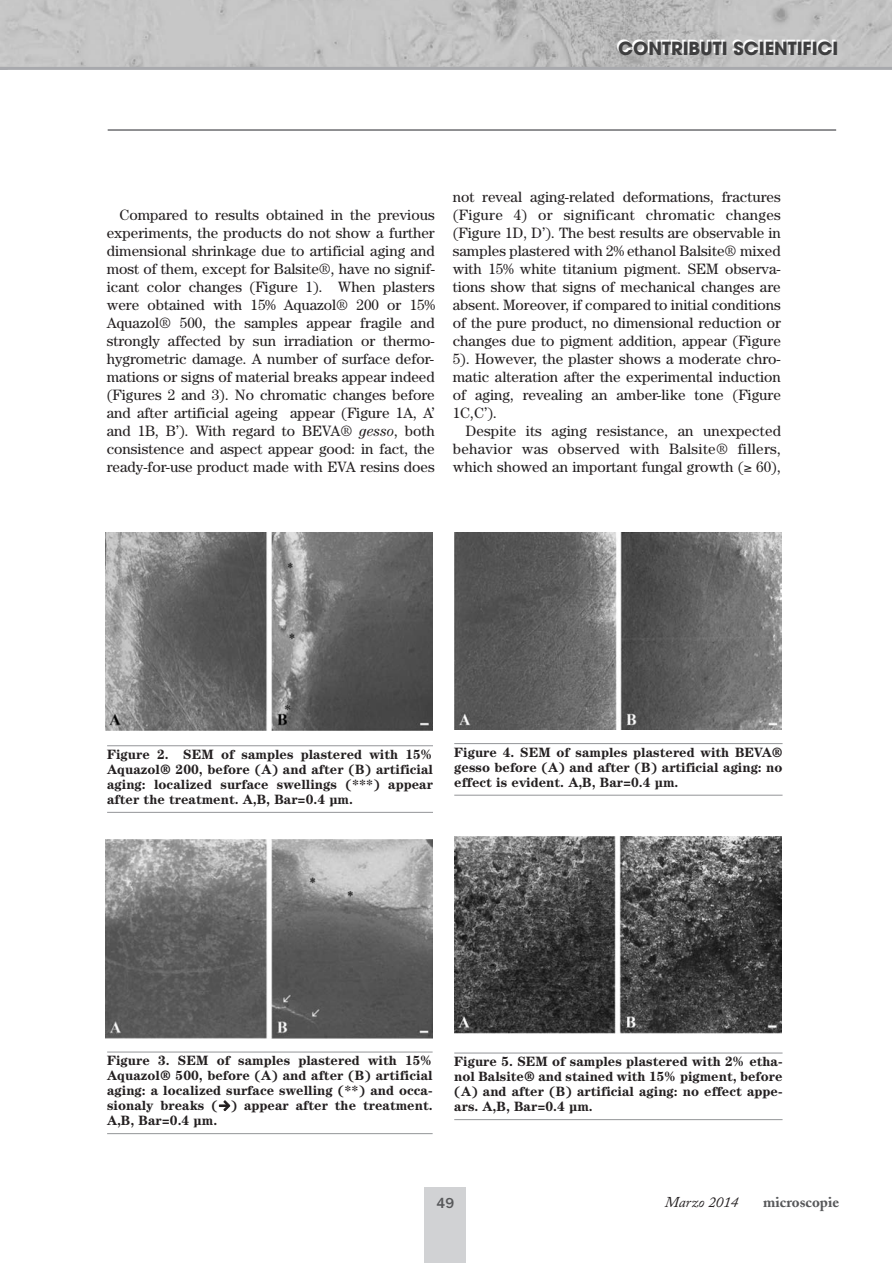
<style>
.page{position:relative;width:892px;height:1263px;background:#fff}
.page>*{position:absolute;margin:0;border:0;box-sizing:border-box;transform-origin:0 0}
.t1{font:700 18px "Avant Garde";color:#3e3e3f}
.t2{font:15px/18px "Century";color:#231f20;text-align:justify}
.t3{font:700 15px "Adobe Caslon";color:#57585a}
.t4{font:italic 15px "Adobe Caslon";color:#231f20}
.t5{font:500 15px "Franklin Gothic";color:#57585a}
.t6{font:700 13.5px/15px "Century";color:#231f20;text-align:justify}
.s1{font-style:italic}
.s2{font-family:"Calibri"}
</style>
<div class="page">
<img style="left:1px;top:0;width:891px;height:67px">
<hr style="left:0;top:67px;width:892px;height:3px;background:#a8a9ad">
<hr style="left:108px;top:129px;width:728px;height:2px;background:#6c6d70">
<div style="left:424px;top:1187px;width:42px;height:75px;background:#d1d2d4"></div>
<hr style="left:107px;top:745px;width:326px;height:1px;background:#939598">
<hr style="left:107px;top:812px;width:326px;height:1px;background:#939598">
<img style="left:106px;top:532px;width:327px;height:199px">
<hr style="left:107px;top:1051px;width:326px;height:1px;background:#939598">
<hr style="left:107px;top:1133px;width:326px;height:1px;background:#939598">
<img style="left:106px;top:839px;width:327px;height:199px">
<hr style="left:454px;top:1052px;width:328px;height:1px;background:#939598">
<hr style="left:454px;top:1119px;width:328px;height:1px;background:#939598">
<img style="left:454px;top:836px;width:328px;height:197px">
<hr style="left:454px;top:743px;width:328px;height:1px;background:#939598">
<hr style="left:454px;top:795px;width:328px;height:1px;background:#939598">
<img style="left:454px;top:532px;width:328px;height:197px">
<p class="t1" style="left:618px;top:41px;width:222px">CONTRIBUTI SCIENTIFICI</p>
<p class="t2" style="left:107px;top:207px;width:330px;text-indent:13px">Compared to results obtained in the previous experiments, the products do not show a further dimensional shrinkage due to artificial aging and most of them, except for Balsite®, have no signif&shy;icant color changes (Figure 1). When plasters were obtained with 15% Aquazol® 200 or 15% Aquazol® 500, the samples appear fragile and strongly affected by sun irradiation or thermo&shy;hygrometric damage. A number of surface defor&shy;mations or signs of material breaks appear indeed (Figures 2 and 3). No chromatic changes before and after artificial ageing appear (Figure 1A, A’ and 1B, B’). With regard to BEVA® <span class="s1">gesso</span>, both consistence and aspect appear good: in fact, the ready-for-use product made with EVA resins does</p>
<p class="t2" style="left:453px;top:189px;width:330px">not reveal aging-related deformations, fractures (Figure 4) or significant chromatic changes (Figure 1D, D’). The best results are observable in samples plastered with 2% ethanol Balsite® mixed with 15% white titanium pigment. SEM observa&shy;tions show that signs of mechanical changes are absent. Moreover, if compared to initial conditions of the pure product, no dimensional reduction or changes due to pigment addition, appear (Figure 5). However, the plaster shows a moderate chro&shy;matic alteration after the experimental induction of aging, revealing an amber-like tone (Figure 1C,C’).</p>
<p class="t2" style="left:453px;top:423px;width:330px;text-indent:13px">Despite its aging resistance, an unexpected behavior was observed with Balsite® fillers, which showed an important fungal growth (≥ 60),</p>
<p class="t6" style="left:107px;top:747px;width:327px">Figure 2. SEM of samples plastered with 15% Aquazol® 200, before (A) and after (B) artificial aging: localized surface swellings (***) appear after the treatment. A,B, Bar=0.4 µm.</p>
<p class="t6" style="left:454px;top:745px;width:330px">Figure 4. SEM of samples plastered with BEVA® gesso before (A) and after (B) artificial aging: no effect is evident. A,B, Bar=0.4 µm.</p>
<p class="t6" style="left:107px;top:1053px;width:327px">Figure 3. SEM of samples plastered with 15% Aquazol® 500, before (A) and after (B) artificial aging: a localized surface swelling (**) and occa&shy;sionaly breaks (<span class="s2">→</span>) appear after the treatment.<br>A,B, Bar=0.4 µm.</p>
<p class="t6" style="left:454px;top:1054px;width:330px">Figure 5. SEM of samples plastered with 2% etha&shy;nol Balsite® and stained with 15% pigment, before (A) and after (B) artificial aging: no effect appe&shy;ars. A,B, Bar=0.4 µm.</p>
<p class="t5" style="left:436px;top:1198px;width:19px">49</p>
<p class="t4" style="left:665px;top:1196px;width:75px">Marzo 2014</p>
<p class="t3" style="left:763px;top:1195px;width:77px">microscopie</p>
</div>
